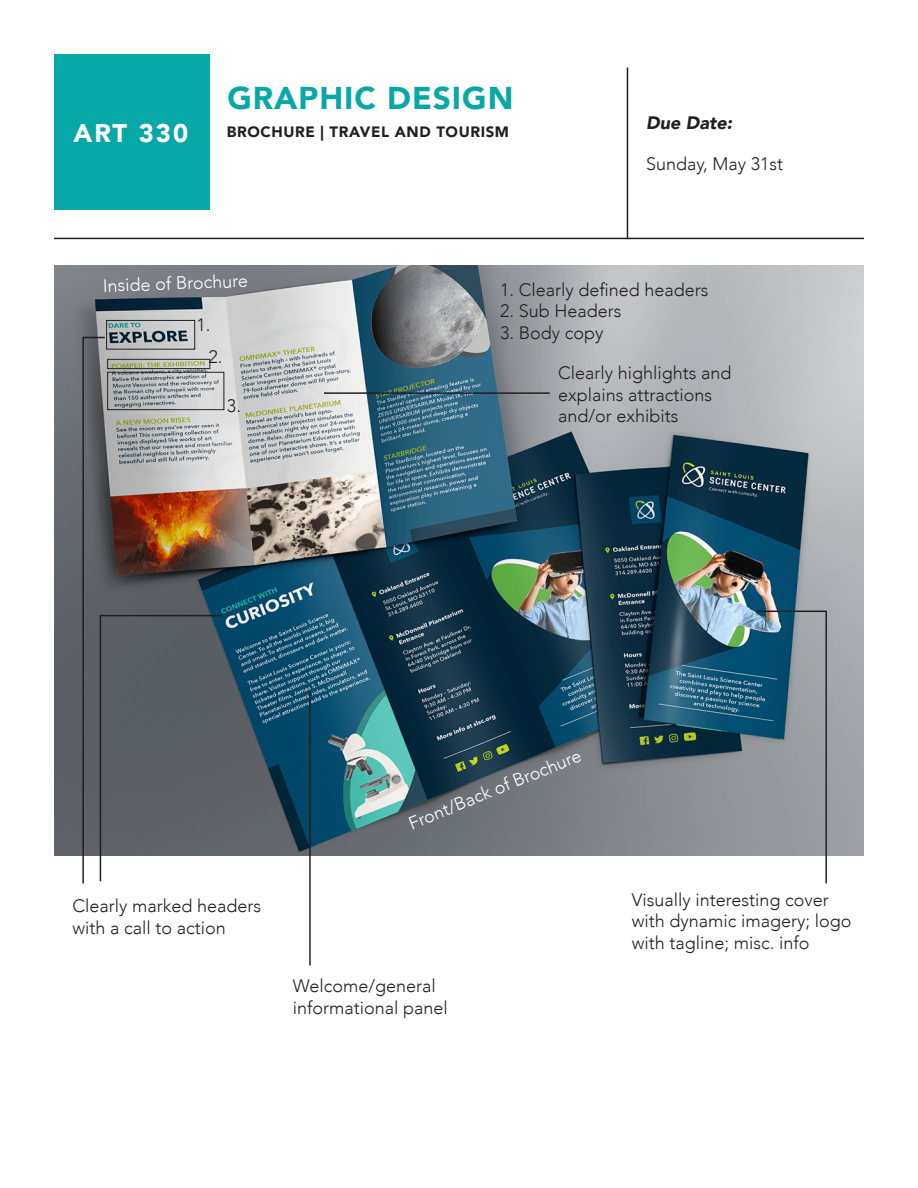
<style>
.page{position:relative;width:918px;height:1188px;background:#fff}
.page>*{position:absolute;margin:0;border:0;box-sizing:border-box;transform-origin:0 0}
.t1{font:900 31.5px "Avenir";letter-spacing:.03em;color:#08a8a8}
.t2{font:900 25.5px "Avenir";letter-spacing:.08em;color:#fff}
.t3{font:300 18px/21.6px "Avenir";color:#231f20}
.t4{font:300 18px "Avenir";color:#fff}
.t5{font:italic 900 18px "Avenir";color:#231f20}
.t6{font:900 15px "Avenir";letter-spacing:.04em;color:#231f20}
</style>
<div class="page">
<hr style="left:54px;top:238px;width:810px;height:1px;background:#231f20">
<hr style="left:627px;top:68px;width:1px;height:171px;background:#231f20">
<div style="left:54px;top:54px;width:155px;height:155px;background:#08a8a8"></div>
<img style="left:54px;top:266px;width:810px;height:589px">
<svg style="left:82px;top:336px;width:141px;height:548px;background:#7a7675"></svg>
<hr style="left:324px;top:392px;width:226px;height:2px;background:#231f20">
<hr style="left:309px;top:691px;width:2px;height:275px;background:#231f20">
<svg style="left:756px;top:610px;width:72px;height:274px;background:#8697a1"></svg>
<div style="left:106px;top:320px;width:89px;height:30px;border:1px solid #231f20"></div>
<div style="left:107px;top:359px;width:103px;height:10px;border:1px solid #231f20"></div>
<div style="left:107px;top:372px;width:117px;height:38px;border:1px solid #231f20"></div>
<p class="t1" style="left:228px;top:71px;width:287px">GRAPHIC DESIGN</p>
<p class="t2" style="left:74px;top:111px;width:116px">ART 330</p>
<p class="t6" style="left:227px;top:118px;width:284px">BROCHURE | TRAVEL AND TOURISM</p>
<p class="t5" style="left:646px;top:107px;width:87px">Due Date:</p>
<p class="t3" style="left:646px;top:153px;width:139px">Sunday, May 31st</p>
<p class="t4" style="left:103px;top:275px;width:147px;rotate:-2deg">Inside of Brochure</p>
<p class="t3" style="left:197px;top:314px;width:16px">1.</p>
<p class="t3" style="left:208px;top:346px;width:16px">2.</p>
<p class="t3" style="left:227px;top:395px;width:16px">3.</p>
<p class="t3" style="left:500px;top:279px;width:210px">1. Clearly defined headers</p>
<p class="t3" style="left:500px;top:300px;width:123px">2. Sub Headers</p>
<p class="t3" style="left:500px;top:322px;width:105px">3. Body copy</p>
<p class="t3" style="left:558px;top:362px;width:175px">Clearly highlights and explains attractions and/or exhibits</p>
<p class="t3" style="left:72px;top:895px;width:190px">Clearly marked headers with a call to action</p>
<p class="t4" style="left:405px;top:814px;width:186px;rotate:-22deg">Front/Back of Brochure</p>
<p class="t3" style="left:293px;top:975px;width:157px">Welcome/general informational panel</p>
<p class="t3" style="left:632px;top:889px;width:221px">Visually interesting cover with dynamic imagery; logo with tagline; misc. info</p>
</div>
